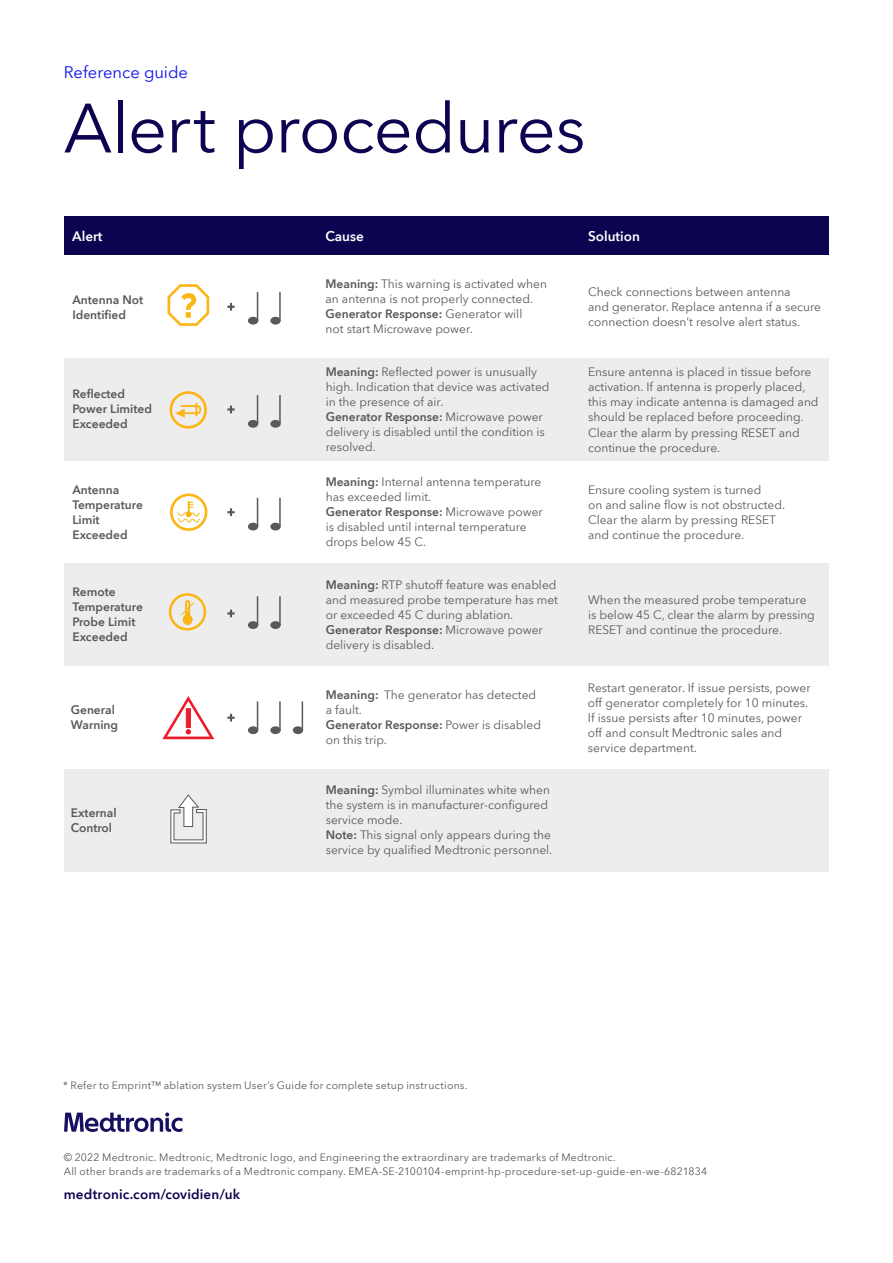
<style>
.page{position:relative;width:893px;height:1263px;background:#fff}
.page>*{position:absolute;margin:0;border:0;box-sizing:border-box;transform-origin:0 0}
.t1{font:69px "Avenir Next World";letter-spacing:-.02em;color:#0c0450}
.t2{font:16.5px "Avenir Next World";color:#1010eb}
.t3{font:600 13.5px "Avenir Next World";letter-spacing:.01em;color:#0c0450}
.t4{font:600 13.5px "Avenir Next World";color:#fff}
.t5{font:12px/15px "Avenir Next World";color:#58595b}
.t6{font:600 12px/15px "Avenir Next World";color:#58595b}
.t7{font:10.5px/13.5px "Avenir Next World";letter-spacing:.02em;color:#58595b}
.s1{font-weight:600}
</style>
<div class="page">
<div style="left:65px;top:769px;width:764px;height:103px;background:#ededee"></div>
<div style="left:65px;top:216px;width:764px;height:39px;background:#0c0450"></div>
<div style="left:65px;top:358px;width:764px;height:103px;background:#ededee"></div>
<div style="left:65px;top:564px;width:764px;height:102px;background:#ededee"></div>
<svg style="left:171px;top:794px;width:36px;height:49px"></svg>
<svg style="left:64px;top:1112px;width:118px;height:20px"></svg>
<div style="left:248px;top:726px;width:10px;height:8px;background:#58595b;border-radius:50%"></div>
<svg style="left:257px;top:701px;width:1px;height:27px"></svg>
<div style="left:270px;top:726px;width:11px;height:8px;background:#58595b;border-radius:50%"></div>
<hr style="left:279px;top:701px;width:2px;height:29px;background:#58595b">
<div style="left:293px;top:726px;width:10px;height:8px;background:#58595b;border-radius:50%"></div>
<svg style="left:302px;top:701px;width:1px;height:27px"></svg>
<svg style="left:227px;top:714px;width:8px;height:7px"></svg>
<svg style="left:162px;top:696px;width:53px;height:44px"></svg>
<div style="left:248px;top:621px;width:10px;height:8px;background:#58595b;border-radius:50%"></div>
<svg style="left:257px;top:596px;width:1px;height:27px"></svg>
<div style="left:270px;top:621px;width:11px;height:8px;background:#58595b;border-radius:50%"></div>
<hr style="left:279px;top:596px;width:2px;height:29px;background:#58595b">
<svg style="left:227px;top:609px;width:8px;height:8px"></svg>
<div style="left:183px;top:615px;width:9px;height:10px;border:1px solid #fcb515;border-radius:50%"></div>
<div style="left:185px;top:600px;width:5px;height:23px;border:2px solid #fcb515;border-radius:2px"></div>
<svg style="left:181px;top:601px;width:14px;height:17px"></svg>
<div style="left:169px;top:593px;width:37px;height:37px;border:3px solid #fcb515;border-radius:50%"></div>
<svg style="left:167px;top:284px;width:43px;height:42px"></svg>
<div style="left:248px;top:317px;width:10px;height:8px;background:#58595b;border-radius:50%"></div>
<svg style="left:257px;top:292px;width:1px;height:27px"></svg>
<div style="left:270px;top:317px;width:11px;height:8px;background:#58595b;border-radius:50%"></div>
<hr style="left:279px;top:292px;width:2px;height:29px;background:#58595b">
<svg style="left:227px;top:303px;width:8px;height:8px"></svg>
<div style="left:248px;top:420px;width:10px;height:8px;background:#58595b;border-radius:50%"></div>
<svg style="left:257px;top:395px;width:1px;height:27px"></svg>
<div style="left:270px;top:420px;width:11px;height:8px;background:#58595b;border-radius:50%"></div>
<hr style="left:279px;top:395px;width:2px;height:29px;background:#58595b">
<svg style="left:227px;top:406px;width:8px;height:7px"></svg>
<svg style="left:175px;top:401px;width:28px;height:17px"></svg>
<div style="left:170px;top:391px;width:37px;height:38px;border:3px solid #fcb515;border-radius:50%"></div>
<div style="left:248px;top:523px;width:10px;height:7px;background:#58595b;border-radius:50%"></div>
<svg style="left:257px;top:498px;width:1px;height:27px"></svg>
<div style="left:270px;top:523px;width:11px;height:7px;background:#58595b;border-radius:50%"></div>
<hr style="left:279px;top:498px;width:2px;height:29px;background:#58595b">
<svg style="left:227px;top:508px;width:8px;height:8px"></svg>
<div style="left:170px;top:493px;width:37px;height:38px;border:3px solid #fcb515;border-radius:50%"></div>
<svg style="left:177px;top:501px;width:24px;height:22px"></svg>
<h2 class="t2" style="left:64px;top:58px;width:126px">Reference guide</h2>
<h1 class="t1" style="left:64px;top:73px;width:523px">Alert procedures</h1>
<p class="t4" style="left:72px;top:228px;width:32px">Alert</p>
<p class="t4" style="left:326px;top:228px;width:40px">Cause</p>
<p class="t4" style="left:588px;top:228px;width:53px">Solution</p>
<p class="t6" style="left:72px;top:292px;width:72px">Antenna Not<br>Identified</p>
<p class="t6" style="left:72px;top:387px;width:81px">Reflected<br>Power Limited<br>Exceeded</p>
<p class="t6" style="left:72px;top:482px;width:72px">Antenna<br>Temperature<br>Limit<br>Exceeded</p>
<p class="t6" style="left:72px;top:585px;width:72px">Remote<br>Temperature<br>Probe Limit<br>Exceeded</p>
<p class="t6" style="left:71px;top:702px;width:49px">General<br>Warning</p>
<p class="t6" style="left:71px;top:805px;width:47px">External<br>Control</p>
<p class="t5" style="left:326px;top:277px;width:223px"><span class="s1">Meaning:</span> This warning is activated when an antenna is not properly connected.<br><span class="s1">Generator Response:</span> Generator will<br>not start Microwave power.</p>
<p class="t5" style="left:326px;top:364px;width:225px"><span class="s1">Meaning:</span> Reflected power is unusually high. Indication that device was activated in the presence of air.<br><span class="s1">Generator Response:</span> Microwave power delivery is disabled until the condition is resolved.</p>
<p class="t5" style="left:326px;top:474px;width:219px"><span class="s1">Meaning:</span> Internal antenna temperature has exceeded limit.<br><span class="s1">Generator Response:</span> Microwave power is disabled until internal temperature drops below 45 C.</p>
<p class="t5" style="left:326px;top:577px;width:234px"><span class="s1">Meaning:</span> RTP shutoff feature was enabled and measured probe temperature has met or exceeded 45 C during ablation.<br><span class="s1">Generator Response:</span> Microwave power delivery is disabled.</p>
<p class="t5" style="left:326px;top:687px;width:217px"><span class="s1">Meaning:</span> The generator has detected a fault.<br><span class="s1">Generator Response:</span> Power is disabled on this trip.</p>
<p class="t5" style="left:326px;top:783px;width:228px"><span class="s1">Meaning:</span> Symbol illuminates white when the system is in manufacturer-configured service mode.<br><span class="s1">Note:</span> This signal only appears during the service by qualified Medtronic personnel.</p>
<p class="t5" style="left:588px;top:285px;width:234px">Check connections between antenna<br>and generator. Replace antenna if a secure connection doesn’t resolve alert status.</p>
<p class="t5" style="left:588px;top:365px;width:232px">Ensure antenna is placed in tissue before activation. If antenna is properly placed, this may indicate antenna is damaged and should be replaced before proceeding.<br>Clear the alarm by pressing RESET and continue the procedure.</p>
<p class="t5" style="left:588px;top:483px;width:199px">Ensure cooling system is turned<br>on and saline flow is not obstructed.<br>Clear the alarm by pressing RESET and continue the procedure.</p>
<p class="t5" style="left:588px;top:593px;width:228px">When the measured probe temperature is below 45 C, clear the alarm by pressing<br>RESET and continue the procedure.</p>
<p class="t5" style="left:588px;top:681px;width:224px">Restart generator. If issue persists, power off generator completely for 10 minutes.<br>If issue persists after 10 minutes, power off and consult Medtronic sales and service department.</p>
<p class="t7" style="left:63px;top:1079px;width:406px">* Refer to Emprint™ ablation system User’s Guide for complete setup instructions.</p>
<p class="t7" style="left:64px;top:1151px;width:645px">© 2022 Medtronic. Medtronic, Medtronic logo, and Engineering the extraordinary are trademarks of Medtronic.<br>All other brands are trademarks of a Medtronic company. EMEA-SE-2100104-emprint-hp-procedure-set-up-guide-en-we-6821834</p>
<p class="t3" style="left:64px;top:1187px;width:178px">medtronic.com/covidien/uk</p>
</div>
